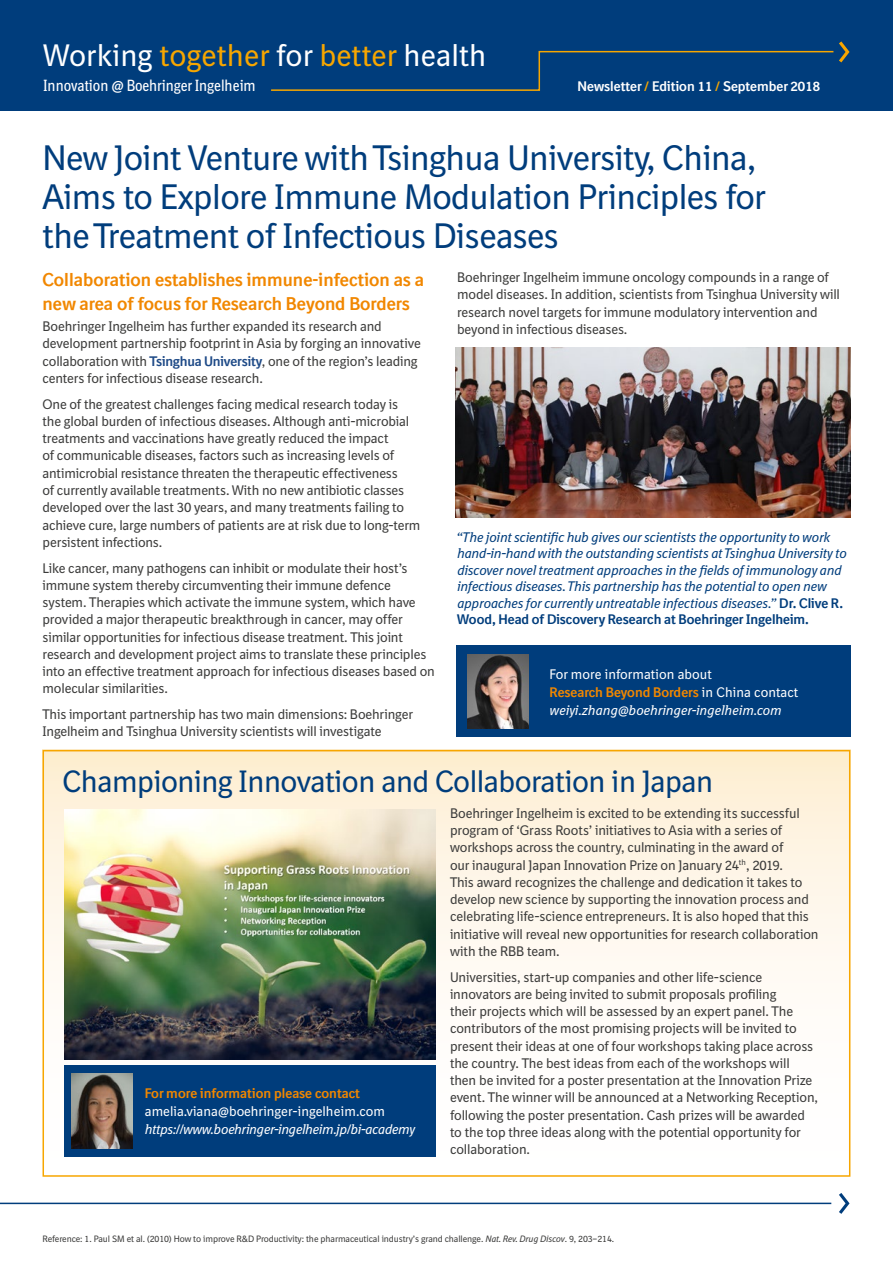
<style>
.page{position:relative;width:893px;height:1263px;background:#fff}
.page>*{position:absolute;margin:0;border:0;box-sizing:border-box;transform-origin:0 0}
.t1{font:34.5px/39px "BI Sans NEXT";letter-spacing:-.02em;color:#003d7c}
.t2{font:30.15px "BI Sans NEXT";color:#fff}
.t3{font:30px "BI Sans NEXT";letter-spacing:-.02em;color:#003d7c}
.t4{font:700 18px/24px "BI Sans NEXT";color:#f18700}
.t5{font:15.75px "BI Sans NEXT Cond";color:#fff}
.t6{font:13.5px/17.2px "BI Sans NEXT";letter-spacing:-.015em;color:#3c3c3b}
.t7{font:italic 13.5px/16.5px "BI Sans NEXT";letter-spacing:-.01em;color:#003d7c}
.t8{font:13.5px/18px "BI Sans NEXT";color:#fff}
.t9{font:italic 13.5px "BI Sans NEXT";letter-spacing:-.02em;color:#fff}
.t10{font:700 13.5px "BI Sans NEXT";color:#fff}
.t11{font:700 13.5px "BI Sans NEXT";color:#f18700}
.t12{font:9px "BI Sans NEXT";letter-spacing:-.01em;color:#3c3c3b}
.s1{color:#f7a600}
.s2{font-weight:700;color:#1e4a87}
.s3{font-weight:700;font-style:normal}
.s4{font-weight:700;color:#f18700}
.s5{font-style:italic}
</style>
<div class="page">
<div style="left:43px;top:750px;width:807px;height:426px;background:linear-gradient(to bottom,#fef0d7,#fff)"></div>
<div style="left:43px;top:750px;width:807px;height:427px;border:2px solid #f7a600"></div>
<svg style="left:839px;top:1193px;width:10px;height:21px"></svg>
<hr style="left:0;top:1202px;width:831px;height:2px;background:#003d7c">
<img style="left:64px;top:809px;width:372px;height:251px">
<div style="left:64px;top:1065px;width:372px;height:92px;background:#003d7c"></div>
<div style="left:0;top:0;width:892px;height:111px;background:#003d7c"></div>
<svg style="left:271px;top:41px;width:578px;height:50px"></svg>
<img style="left:455px;top:348px;width:395px;height:169px">
<div style="left:456px;top:646px;width:394px;height:91px;background:#003d7c"></div>
<img style="left:72px;top:1074px;width:61px;height:74px">
<img style="left:468px;top:654px;width:61px;height:75px">
<h2 class="t2" style="left:44px;top:38px;width:444px">Working <span class="s1">together</span> for <span class="s1">better</span> health</h2>
<p class="t5" style="left:44px;top:77px;width:214px">Innovation @ Boehringer Ingelheim</p>
<p class="t10" style="left:577px;top:78px;width:244px">Newsletter <span class="s1">/</span> Edition 11 <span class="s1">/</span> September 2018</p>
<h1 class="t1" style="left:43px;top:138px;width:725px">New Joint Venture with Tsinghua University, China,<br>Aims to Explore Immune Modulation Principles for the Treatment of Infectious Diseases</h1>
<h3 class="t4" style="left:43px;top:267px;width:383px">Collaboration establishes immune-infection as a new area of focus for Research Beyond Borders</h3>
<p class="t6" style="left:43px;top:318px;width:380px">Boehringer Ingelheim has further expanded its research and development partnership footprint in Asia by forging an innovative collaboration with <span class="s2">Tsinghua University</span>, one of the region’s leading centers for infectious disease research.</p>
<p class="t6" style="left:43px;top:395px;width:380px">One of the greatest challenges facing medical research today is<br>the global burden of infectious diseases. Although anti-microbial treatments and vaccinations have greatly reduced the impact<br>of communicable diseases, factors such as increasing levels of antimicrobial resistance threaten the therapeutic effectiveness<br>of currently available treatments. With no new antibiotic classes developed over the last 30 years, and many treatments failing to achieve cure, large numbers of patients are at risk due to long-term persistent infections.</p>
<p class="t6" style="left:43px;top:559px;width:394px">Like cancer, many pathogens can inhibit or modulate their host’s immune system thereby circumventing their immune defence system. Therapies which activate the immune system, which have provided a major therapeutic breakthrough in cancer, may offer similar opportunities for infectious disease treatment. This joint research and development project aims to translate these principles into an effective treatment approach for infectious diseases based on molecular similarities.</p>
<p class="t6" style="left:43px;top:706px;width:372px">This important partnership has two main dimensions: Boehringer<br>Ingelheim and Tsinghua University scientists will investigate</p>
<p class="t6" style="left:457px;top:269px;width:384px">Boehringer Ingelheim immune oncology compounds in a range of model diseases. In addition, scientists from Tsinghua University will research novel targets for immune modulatory intervention and beyond in infectious diseases.</p>
<p class="t7" style="left:457px;top:529px;width:391px">“The joint scientific hub gives our scientists the opportunity to work hand-in-hand with the outstanding scientists at Tsinghua University to discover novel treatment approaches in the fields of immunology and infectious diseases. This partnership has the potential to open new approaches for currently untreatable infectious diseases.” <span class="s3">Dr. Clive R.<br>Wood, Head of Discovery Research at Boehringer Ingelheim.</span></p>
<p class="t8" style="left:550px;top:665px;width:250px">For more information about<br><span class="s4">Research Beyond Borders</span> in China contact <span class="s5">weiyi.zhang@boehringer-ingelheim.com</span></p>
<h3 class="t3" style="left:62px;top:764px;width:653px">Championing Innovation and Collaboration in Japan</h3>
<p class="t6" style="left:450px;top:804px;width:370px">Boehringer Ingelheim is excited to be extending its successful program of ‘Grass Roots’ initiatives to Asia with a series of workshops across the country, culminating in the award of<br>our inaugural Japan Innovation Prize on January 24<sup>th</sup>, 2019.<br>This award recognizes the challenge and dedication it takes to develop new science by supporting the innovation process and celebrating life-science entrepreneurs. It is also hoped that this initiative will reveal new opportunities for research collaboration with the RBB team.</p>
<p class="t6" style="left:450px;top:968px;width:370px">Universities, start-up companies and other life-science innovators are being invited to submit proposals profiling<br>their projects which will be assessed by an expert panel. The contributors of the most promising projects will be invited to present their ideas at one of four workshops taking place across the country. The best ideas from each of the workshops will then be invited for a poster presentation at the Innovation Prize event. The winner will be announced at a Networking Reception, following the poster presentation. Cash prizes will be awarded to the top three ideas along with the potential opportunity for collaboration.</p>
<p class="t11" style="left:145px;top:1085px;width:217px">For more information please contact</p>
<p class="t8" style="left:145px;top:1102px;width:242px">amelia.viana@boehringer-ingelheim.com</p>
<p class="t9" style="left:145px;top:1122px;width:272px">https://www.boehringer-ingelheim.jp/bi-academy</p>
<p class="t12" style="left:43px;top:1234px;width:573px">Reference: 1. Paul SM et al. (2010) How to improve R&amp;D Productivity: the pharmaceutical industry’s grand challenge. <span class="s5">Nat. Rev. Drug Discov</span>. 9, 203–214.</p>
</div>
